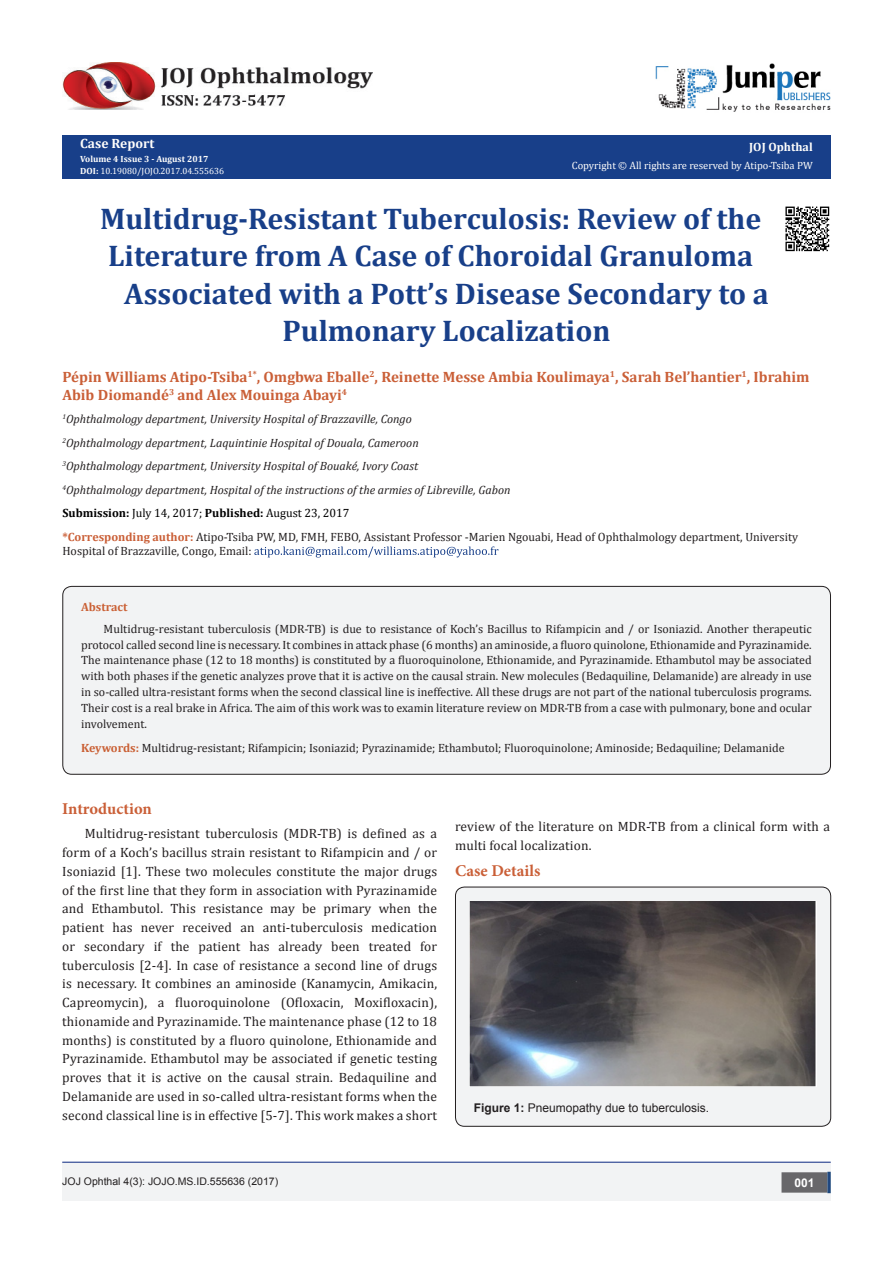
<style>
.page{position:relative;width:893px;height:1263px;background:#fff}
.page>*{position:absolute;margin:0;border:0;box-sizing:border-box;transform-origin:0 0}
.t1{font:700 30px "Cambria";color:#183f89}
.M_Heading1{font:700 16.5px "Minion Pro";color:#ca5f37}
.t2{font:700 15px/18px "Cambria";color:#ca5f37}
.M_Heading1-2{font:13.5px/18.8px "Cambria";letter-spacing:.01em;color:#231f20;text-align:justify}
.t3{font:700 13.5px "Cambria";color:#fffefc}
.t4{font:12px/15.8px "Cambria";color:#231f20}
.t5{font:italic 12px "Cambria";color:#231f20}
.t6{font:12px "Cambria";color:#000}
.t7{font:12px "Arial";color:#231f20}
.t8{font:700 12px "Cambria";color:#fffefc}
.t9{font:700 12px "Cambria";color:#ca6035}
.t10{font:700 12px "Arial";color:#fff}
.t11{font:10.5px "Cambria";color:#fffefc}
.t12{font:10.5px "Arial";color:#231f20}
.t13{font:9px "Cambria";color:#fff}
.t14{font:700 9px "Cambria";color:#fffefc}
.s1{font-weight:700;color:#fffefc}
.s2{font-weight:700}
.s3{font-weight:700;color:#ca5f37}
.s4{font-weight:700;color:#ca6035}
</style>
<div class="page">
<div style="left:62px;top:135px;width:769px;height:44px;background:#183f89"></div>
<svg style="left:254px;top:546px;width:244px;height:11px"></svg>
<div style="left:455px;top:887px;width:376px;height:239px;background:#f2f3f4;border-radius:9px"></div>
<div style="left:455px;top:887px;width:376px;height:240px;border:1px solid #231f20;border-radius:9px"></div>
<img style="left:470px;top:901px;width:346px;height:186px">
<img style="left:655px;top:63px;width:176px;height:49px">
<img style="left:62px;top:62px;width:311px;height:48px">
<div style="left:62px;top:1162px;width:769px;height:39px;background:#f2f3f4"></div>
<div style="left:782px;top:1173px;width:45px;height:19px;background:#68676a"></div>
<div style="left:781px;top:1172px;width:46px;height:20px;border:2px solid #68676a"></div>
<svg style="left:827px;top:1172px;width:4px;height:21px"></svg>
<hr style="left:62px;top:1162px;width:769px;height:1px;background:#253f8e">
<div style="left:63px;top:586px;width:767px;height:188px;background:#f2f3f4;border-radius:9px"></div>
<div style="left:62px;top:586px;width:769px;height:189px;border:1px solid #231f20;border-radius:9px"></div>
<img style="left:785px;top:206px;width:45px;height:46px">
<p class="t3" style="left:80px;top:134px;width:76px">Case Report</p>
<p class="t14" style="left:80px;top:153px;width:130px">Volume 4 Issue 3 - August 2017</p>
<p class="t13" style="left:80px;top:166px;width:145px"><span class="s1">DOI:</span> 10.19080/JOJO.2017.04.555636</p>
<p class="t8" style="left:749px;top:138px;width:65px">JOJ Ophthal</p>
<p class="t11" style="left:572px;top:160px;width:242px">Copyright © All rights are reserved by Atipo-Tsiba PW</p>
<p class="t1" style="left:100px;top:197px;width:663px">Multidrug-Resistant Tuberculosis: Review of the</p>
<p class="t1" style="left:108px;top:235px;width:647px">Literature from A Case of Choroidal Granuloma</p>
<p class="t1" style="left:124px;top:272px;width:646px">Associated with a Pott’s Disease Secondary to a</p>
<p class="t1" style="left:282px;top:310px;width:330px">Pulmonary Localization</p>
<p class="t2" style="left:62px;top:367px;width:748px">Pépin Williams Atipo-Tsiba<sup>1*</sup>, Omgbwa Eballe<sup>2</sup>, Reinette Messe Ambia Koulimaya<sup>1</sup>, Sarah Bel’hantier<sup>1</sup>, Ibrahim<br>Abib Diomandé<sup>3</sup> and Alex Mouinga Abayi<sup>4</sup></p>
<p class="t5" style="left:62px;top:411px;width:351px"><sup>1</sup>Ophthalmology department, University Hospital of Brazzaville, Congo</p>
<p class="t5" style="left:62px;top:434px;width:358px"><sup>2</sup>Ophthalmology department, Laquintinie Hospital of Douala, Cameroon</p>
<p class="t5" style="left:62px;top:458px;width:357px"><sup>3</sup>Ophthalmology department, University Hospital of Bouaké, Ivory Coast</p>
<p class="t5" style="left:62px;top:481px;width:450px"><sup>4</sup>Ophthalmology department, Hospital of the instructions of the armies of Libreville, Gabon</p>
<p class="t6" style="left:62px;top:506px;width:289px"><span class="s2">Submission:</span> July 14, 2017; <span class="s2">Published:</span> August 23, 2017</p>
<p class="t4" style="left:62px;top:529px;width:737px;line-height:14.4px"><span class="s3">*Corresponding author:</span> Atipo-Tsiba PW, MD, FMH, FEBO, Assistant Professor -Marien Ngouabi, Head of Ophthalmology department, University<br>Hospital of Brazzaville, Congo, Email:</p>
<p class="t9" style="left:81px;top:599px;width:48px">Abstract</p>
<p class="t4" style="left:81px;top:621px;width:732px;text-align:justify;text-indent:22px">Multidrug-resistant tuberculosis (MDR-TB) is due to resistance of Koch’s Bacillus to Rifampicin and / or Isoniazid. Another therapeutic protocol called second line is necessary. It combines in attack phase (6 months) an aminoside, a fluoro quinolone, Ethionamide and Pyrazinamide.<br>The maintenance phase (12 to 18 months) is constituted by a fluoroquinolone, Ethionamide, and Pyrazinamide. Ethambutol may be associated with both phases if the genetic analyzes prove that it is active on the causal strain. New molecules (Bedaquiline, Delamanide) are already in use in so-called ultra-resistant forms when the second classical line is ineffective. All these drugs are not part of the national tuberculosis programs.<br>Their cost is a real brake in Africa. The aim of this work was to examin literature review on MDR-TB from a case with pulmonary, bone and ocular involvement.</p>
<p class="t4" style="left:81px;top:740px;width:705px"><span class="s4">Keywords:</span> Multidrug-resistant; Rifampicin; Isoniazid; Pyrazinamide; Ethambutol; Fluoroquinolone; Aminoside; Bedaquiline; Delamanide</p>
<p class="M_Heading1" style="left:62px;top:797px;width:91px">Introduction</p>
<p class="M_Heading1-2" style="left:62px;top:824px;width:376px;text-indent:22px">Multidrug-resistant tuberculosis (MDR-TB) is defined as a form of a Koch’s bacillus strain resistant to Rifampicin and / or Isoniazid [1]. These two molecules constitute the major drugs of the first line that they form in association with Pyrazinamide and Ethambutol. This resistance may be primary when the patient has never received an anti-tuberculosis medication or secondary if the patient has already been treated for tuberculosis [2-4]. In case of resistance a second line of drugs is necessary. It combines an aminoside (Kanamycin, Amikacin, Capreomycin), a fluoroquinolone (Ofloxacin, Moxifloxacin), thionamide and Pyrazinamide. The maintenance phase (12 to 18 months) is constituted by a fluoro quinolone, Ethionamide and Pyrazinamide. Ethambutol may be associated if genetic testing proves that it is active on the causal strain. Bedaquiline and Delamanide are used in so-called ultra-resistant forms when the second classical line is in effective [5-7]. This work makes a short</p>
<p class="M_Heading1-2" style="left:455px;top:817px;width:376px">review of the literature on MDR-TB from a clinical form with a multi focal localization.</p>
<p class="M_Heading1" style="left:455px;top:859px;width:87px">Case Details</p>
<p class="t7" style="left:474px;top:1100px;width:237px"><span class="s2">Figure 1:</span> Pneumopathy due to tuberculosis.</p>
<p class="t12" style="left:62px;top:1175px;width:217px">JOJ Ophthal 4(3): JOJO.MS.ID.555636 (2017)</p>
<p class="t10" style="left:794px;top:1174px;width:22px">001</p>
</div>
